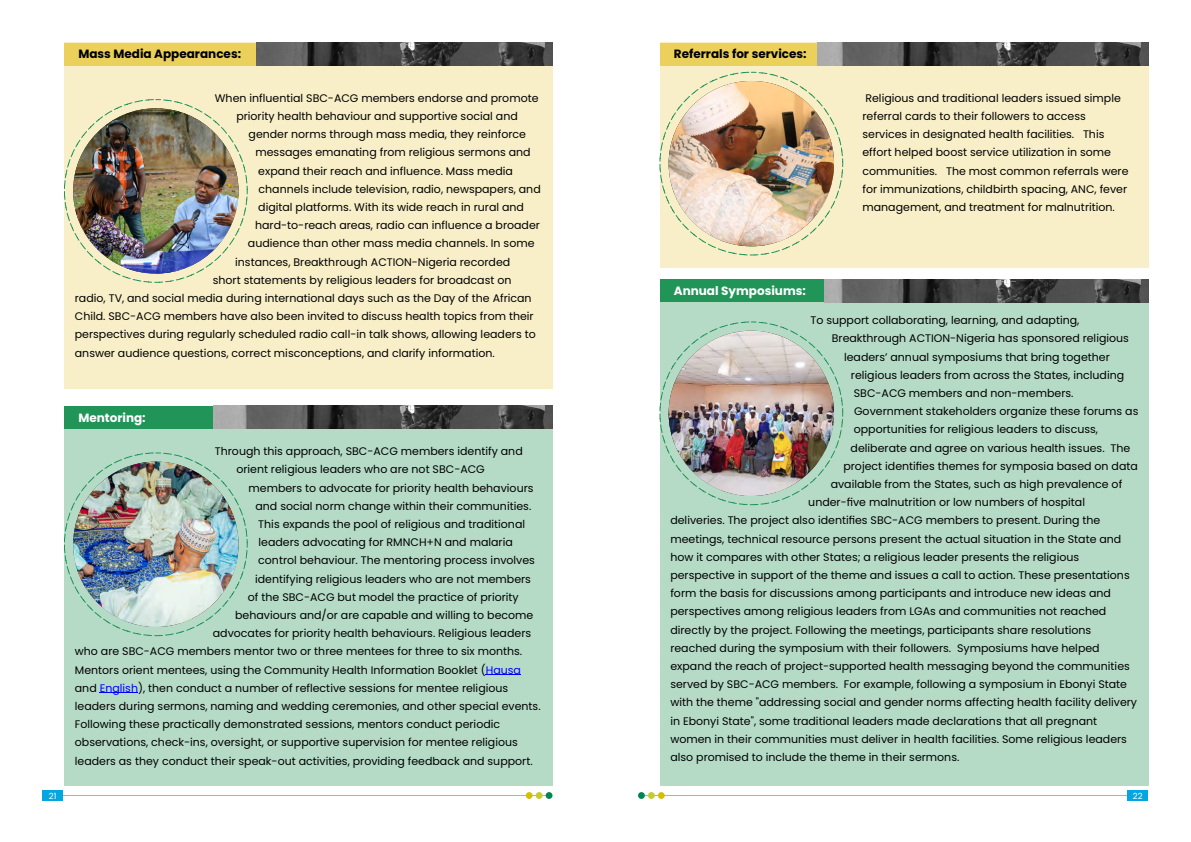
<style>
.page{position:relative;width:1191px;height:842px;background:#fff}
.page>*{position:absolute;margin:0;border:0;box-sizing:border-box;transform-origin:0 0}
.t1{font:700 12px "Poppins";color:#000}
.t2{font:700 12px "Poppins";color:#fff}
.t3{font:11px/18.2px "Poppins";color:#000}
.t4{font:8.5px "Poppins";color:#fff}
.s1{color:#00f}
</style>
<div class="page">
<hr style="left:62px;top:795px;width:487px;height:1px;background:#d5bf00">
<div style="left:42px;top:790px;width:21px;height:11px;background:#03a6e1"></div>
<div style="left:536px;top:792px;width:6px;height:7px;background:#c1ce2b;border-radius:50%"></div>
<div style="left:545px;top:792px;width:7px;height:7px;background:#008650;border-radius:50%"></div>
<div style="left:526px;top:792px;width:6px;height:7px;background:#d5bf00;border-radius:50%"></div>
<hr style="left:641px;top:795px;width:487px;height:1px;background:#d5bf00">
<div style="left:1127px;top:790px;width:21px;height:11px;background:#03a6e1"></div>
<div style="left:648px;top:792px;width:7px;height:7px;background:#c1ce2b;border-radius:50%"></div>
<div style="left:638px;top:792px;width:7px;height:7px;background:#008650;border-radius:50%"></div>
<div style="left:658px;top:792px;width:7px;height:7px;background:#d5bf00;border-radius:50%"></div>
<div style="left:64px;top:43px;width:489px;height:346px;background:#f8efc8"></div>
<div style="left:660px;top:43px;width:488px;height:225px;background:#f8efc8"></div>
<div style="left:64px;top:406px;width:489px;height:379px;background:#b5dbc7"></div>
<div style="left:660px;top:279px;width:488px;height:507px;background:#b5dbc7"></div>
<hr style="left:486px;top:674px;width:35px;height:1px;background:#00f">
<hr style="left:100px;top:693px;width:38px;height:1px;background:#00f">
<div style="left:64px;top:43px;width:197px;height:22px;background:#ebd05b"></div>
<div style="left:660px;top:43px;width:159px;height:22px;background:#ebd05b"></div>
<div style="left:64px;top:406px;width:150px;height:23px;background:#219558"></div>
<div style="left:660px;top:279px;width:180px;height:23px;background:#219558"></div>
<img style="left:256px;top:43px;width:297px;height:22px">
<img style="left:817px;top:43px;width:331px;height:22px">
<img style="left:214px;top:406px;width:339px;height:23px">
<img style="left:824px;top:279px;width:324px;height:23px">
<img style="left:73px;top:108px;width:165px;height:166px;border-radius:50%">
<img style="left:668px;top:81px;width:166px;height:165px;border-radius:50%">
<img style="left:73px;top:462px;width:165px;height:165px;border-radius:50%">
<img style="left:668px;top:331px;width:166px;height:165px;border-radius:50%">
<p class="t1" style="left:78px;top:46px;width:164px">Mass Media Appearances:</p>
<p class="t1" style="left:674px;top:46px;width:134px">Referrals for services:</p>
<p class="t3" style="left:215px;top:89px;width:325px;text-align:center">When influential SBC-ACG members endorse and promote priority health behaviour and supportive social and</p>
<p class="t3" style="left:248px;top:125px;width:279px">gender norms through mass media, they reinforce</p>
<p class="t3" style="left:255px;top:143px;width:277px">messages emanating from religious sermons and</p>
<p class="t3" style="left:258px;top:162px;width:256px">expand their reach and influence. Mass media</p>
<p class="t3" style="left:258px;top:180px;width:284px">channels include television, radio, newspapers, and</p>
<p class="t3" style="left:258px;top:198px;width:267px">digital platforms. With its wide reach in rural and</p>
<p class="t3" style="left:255px;top:216px;width:286px">hard-to-reach areas, radio can influence a broader</p>
<p class="t3" style="left:248px;top:234px;width:288px">audience than other mass media channels. In some</p>
<p class="t3" style="left:235px;top:253px;width:277px">instances, Breakthrough ACTION-Nigeria recorded</p>
<p class="t3" style="left:213px;top:271px;width:300px">short statements by religious leaders for broadcast on</p>
<p class="t3" style="left:75px;top:289px;width:458px">radio, TV, and social media during international days such as the Day of the African</p>
<p class="t3" style="left:75px;top:307px;width:460px">Child. SBC-ACG members have also been invited to discuss health topics from their</p>
<p class="t3" style="left:75px;top:325px;width:462px">perspectives during regularly scheduled radio call-in talk shows, allowing leaders to</p>
<p class="t3" style="left:75px;top:344px;width:421px">answer audience questions, correct misconceptions, and clarify information.</p>
<p class="t2" style="left:78px;top:409px;width:69px">Mentoring:</p>
<p class="t3" style="left:236px;top:442px;width:288px;text-indent:-21px">Through this approach, SBC-ACG members identify and orient religious leaders who are not SBC-ACG</p>
<p class="t3" style="left:248px;top:479px;width:286px">members to advocate for priority health behaviours</p>
<p class="t3" style="left:255px;top:497px;width:277px">and social norm change within their communities.</p>
<p class="t3" style="left:258px;top:515px;width:268px">This expands the pool of religious and traditional</p>
<p class="t3" style="left:258px;top:533px;width:256px">leaders advocating for RMNCH+N and malaria</p>
<p class="t3" style="left:258px;top:551px;width:278px">control behaviour. The mentoring process involves</p>
<p class="t3" style="left:255px;top:570px;width:277px">identifying religious leaders who are not members</p>
<p class="t3" style="left:248px;top:588px;width:272px">of the SBC-ACG but model the practice of priority</p>
<p class="t3" style="left:235px;top:606px;width:300px">behaviours and/or are capable and willing to become</p>
<p class="t3" style="left:213px;top:624px;width:320px">advocates for priority health behaviours. Religious leaders</p>
<p class="t3" style="left:75px;top:642px;width:449px">who are SBC-ACG members mentor two or three mentees for three to six months.</p>
<p class="t3" style="left:75px;top:661px;width:448px">Mentors orient mentees, using the Community Health Information Booklet (<span class="s1">Hausa</span></p>
<p class="t3" style="left:75px;top:679px;width:435px">and <span class="s1">English</span>), then conduct a number of reflective sessions for mentee religious</p>
<p class="t3" style="left:75px;top:697px;width:467px">leaders during sermons, naming and wedding ceremonies, and other special events.</p>
<p class="t3" style="left:75px;top:715px;width:427px">Following these practically demonstrated sessions, mentors conduct periodic</p>
<p class="t3" style="left:75px;top:733px;width:444px">observations, check-ins, oversight, or supportive supervision for mentee religious</p>
<p class="t3" style="left:75px;top:752px;width:459px">leaders as they conduct their speak-out activities, providing feedback and support.</p>
<p class="t2" style="left:674px;top:283px;width:133px">Annual Symposiums:</p>
<p class="t3" style="left:862px;top:89px;width:267px">Religious and traditional leaders issued simple referral cards to their followers to access services in designated health facilities. This effort helped boost service utilization in some communities. The most common referrals were for immunizations, childbirth spacing, ANC, fever management, and treatment for malnutrition.</p>
<p class="t3" style="left:810px;top:311px;width:270px">To support collaborating, learning, and adapting,</p>
<p class="t3" style="left:832px;top:329px;width:299px">Breakthrough ACTION-Nigeria has sponsored religious</p>
<p class="t3" style="left:844px;top:348px;width:267px">leaders’ annual symposiums that bring together</p>
<p class="t3" style="left:851px;top:366px;width:275px">religious leaders from across the States, including</p>
<p class="t3" style="left:853px;top:384px;width:221px">SBC-ACG members and non-members.</p>
<p class="t3" style="left:854px;top:402px;width:286px">Government stakeholders organize these forums as</p>
<p class="t3" style="left:853px;top:420px;width:246px">opportunities for religious leaders to discuss,</p>
<p class="t3" style="left:850px;top:439px;width:281px">deliberate and agree on various health issues. The</p>
<p class="t3" style="left:843px;top:457px;width:296px">project identifies themes for symposia based on data</p>
<p class="t3" style="left:830px;top:475px;width:293px">available from the States, such as high prevalence of</p>
<p class="t3" style="left:808px;top:493px;width:278px">under-five malnutrition or low numbers of hospital</p>
<p class="t3" style="left:670px;top:511px;width:431px">deliveries. The project also identifies SBC-ACG members to present. During the</p>
<p class="t3" style="left:670px;top:530px;width:452px">meetings, technical resource persons present the actual situation in the State and</p>
<p class="t3" style="left:670px;top:548px;width:410px">how it compares with other States; a religious leader presents the religious</p>
<p class="t3" style="left:670px;top:566px;width:461px">perspective in support of the theme and issues a call to action. These presentations</p>
<p class="t3" style="left:670px;top:584px;width:442px">form the basis for discussions among participants and introduce new ideas and</p>
<p class="t3" style="left:670px;top:602px;width:437px">perspectives among religious leaders from LGAs and communities not reached</p>
<p class="t3" style="left:670px;top:621px;width:422px">directly by the project. Following the meetings, participants share resolutions</p>
<p class="t3" style="left:670px;top:639px;width:431px">reached during the symposium with their followers. Symposiums have helped</p>
<p class="t3" style="left:670px;top:657px;width:461px">expand the reach of project-supported health messaging beyond the communities</p>
<p class="t3" style="left:670px;top:675px;width:458px">served by SBC-ACG members. For example, following a symposium in Ebonyi State</p>
<p class="t3" style="left:670px;top:693px;width:468px">with the theme "addressing social and gender norms affecting health facility delivery</p>
<p class="t3" style="left:670px;top:712px;width:428px">in Ebonyi State", some traditional leaders made declarations that all pregnant</p>
<p class="t3" style="left:670px;top:730px;width:458px">women in their communities must deliver in health facilities. Some religious leaders</p>
<p class="t3" style="left:670px;top:748px;width:290px">also promised to include the theme in their sermons.</p>
<p class="t4" style="left:49px;top:790px;width:9px">21</p>
<p class="t4" style="left:1132px;top:790px;width:11px">22</p>
</div>
